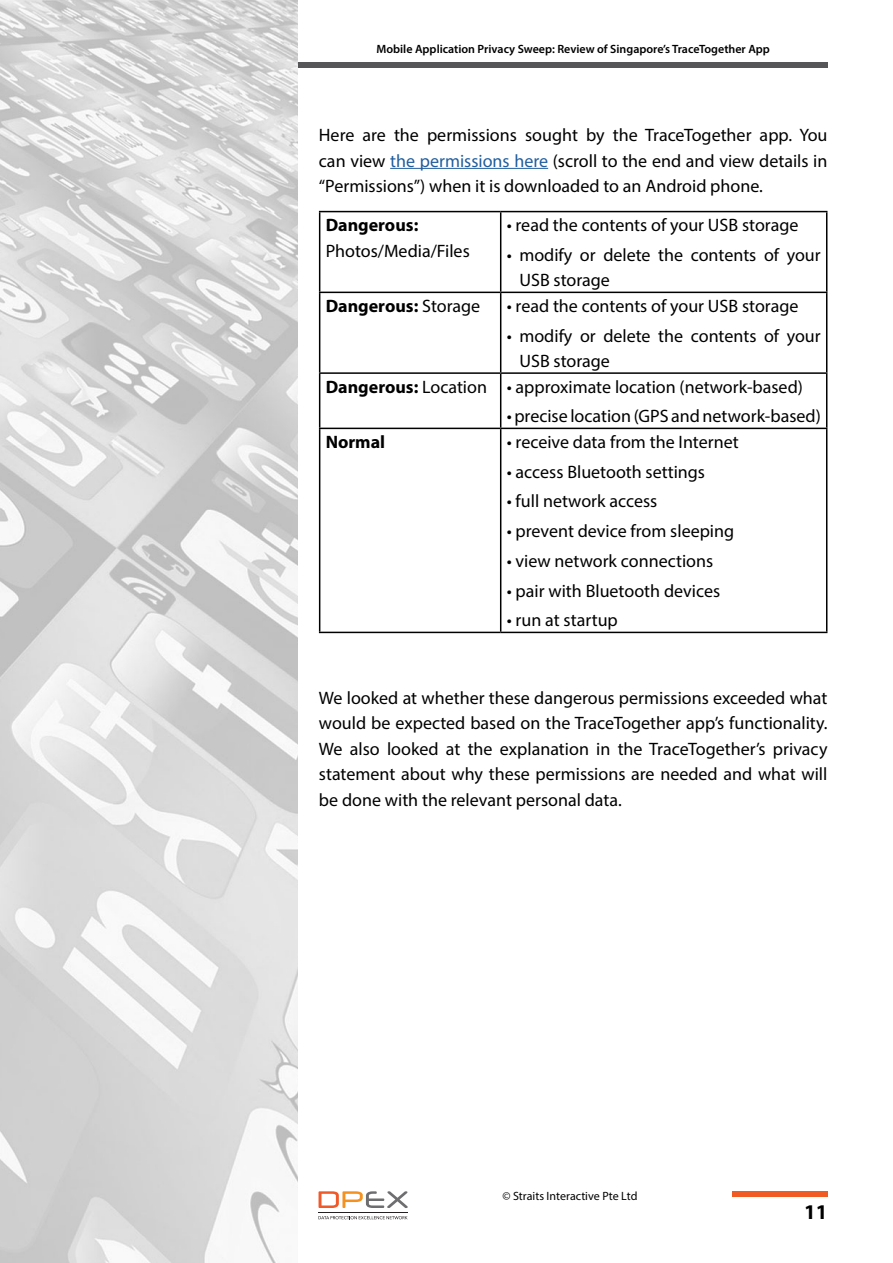
<style>
.page{position:relative;width:893px;height:1263px;background:#fff}
.page>*{position:absolute;margin:0;border:0;box-sizing:border-box;transform-origin:0 0}
.t1{font:700 21px "Myriad Pro";color:#000}
.t2{font:18px/25.5px "Myriad Pro";color:#000;text-align:justify}
.t3{font:700 18px "Myriad Pro";color:#000}
.t4{font:600 12px "Myriad Pro";color:#000}
.t5{font:12px "Myriad Pro";color:#000}
.s1{color:#215e9e}
.s2{font-weight:400}
.s3{font-weight:700}
</style>
<div class="page">
<div style="left:298px;top:63px;width:529px;height:5px;background:#565659"></div>
<div style="left:732px;top:1191px;width:95px;height:6px;background:#f15a22"></div>
<svg style="left:319px;top:1191px;width:89px;height:17px"></svg>
<hr style="left:318px;top:1212px;width:90px;height:1px;background:#241f21">
<svg style="left:318px;top:1216px;width:90px;height:3px"></svg>
<img style="left:0;top:0;width:298px;height:1263px">
<hr style="left:390px;top:168px;width:158px;height:1px;background:#215e9e">
<hr style="left:319px;top:211px;width:182px;height:1px;background:#000">
<hr style="left:319px;top:212px;width:1px;height:80px;background:#000">
<hr style="left:501px;top:211px;width:326px;height:1px;background:#000">
<hr style="left:500px;top:212px;width:1px;height:80px;background:#000">
<hr style="left:826px;top:212px;width:1px;height:80px;background:#000">
<hr style="left:319px;top:292px;width:182px;height:1px;background:#000">
<hr style="left:319px;top:293px;width:1px;height:79px;background:#000">
<hr style="left:501px;top:292px;width:326px;height:1px;background:#000">
<hr style="left:500px;top:293px;width:1px;height:79px;background:#000">
<hr style="left:826px;top:293px;width:1px;height:79px;background:#000">
<hr style="left:319px;top:372px;width:182px;height:2px;background:#000">
<hr style="left:319px;top:374px;width:1px;height:54px;background:#000">
<hr style="left:501px;top:372px;width:326px;height:2px;background:#000">
<hr style="left:500px;top:374px;width:1px;height:54px;background:#000">
<hr style="left:826px;top:374px;width:1px;height:54px;background:#000">
<hr style="left:319px;top:428px;width:182px;height:1px;background:#000">
<hr style="left:319px;top:429px;width:1px;height:203px;background:#000">
<hr style="left:501px;top:428px;width:326px;height:1px;background:#000">
<hr style="left:500px;top:429px;width:1px;height:203px;background:#000">
<hr style="left:826px;top:429px;width:1px;height:203px;background:#000">
<hr style="left:319px;top:632px;width:182px;height:1px;background:#000">
<hr style="left:501px;top:632px;width:326px;height:1px;background:#000">
<p class="t4" style="left:376px;top:42px;width:395px">Mobile Application Privacy Sweep: Review of Singapore’s TraceTogether App</p>
<p class="t2" style="left:319px;top:122px;width:510px">Here are the permissions sought by the TraceTogether app. You can view <span class="s1">the permissions here</span> (scroll to the end and view details in “Permissions”) when it is downloaded to an Android phone.</p>
<p class="t3" style="left:326px;top:213px;width:94px">Dangerous:</p>
<p class="t2" style="left:326px;top:238px;width:146px">Photos/Media/Files</p>
<p class="t2" style="left:507px;top:212px;width:293px">• read the contents of your USB storage</p>
<p class="t2" style="left:519px;top:242px;width:303px;text-indent:-13px">• modify or delete the contents of your<br>USB storage</p>
<p class="t3" style="left:326px;top:294px;width:156px">Dangerous: <span class="s2">Storage</span></p>
<p class="t2" style="left:507px;top:293px;width:293px">• read the contents of your USB storage</p>
<p class="t2" style="left:507px;top:323px;width:316px">• modify or delete the contents of your</p>
<p class="t2" style="left:519px;top:348px;width:92px">USB storage</p>
<p class="t2" style="left:326px;top:374px;width:479px"><span class="s3">Dangerous:</span> Location • approximate location (network-based)</p>
<p class="t2" style="left:507px;top:403px;width:316px">• precise location (GPS and network-based)</p>
<p class="t3" style="left:326px;top:430px;width:61px">Normal</p>
<p class="t2" style="left:507px;top:429px;width:233px">• receive data from the Internet</p>
<p class="t2" style="left:507px;top:459px;width:200px">• access Bluetooth settings</p>
<p class="t2" style="left:507px;top:488px;width:152px">• full network access</p>
<p class="t2" style="left:507px;top:518px;width:229px">• prevent device from sleeping</p>
<p class="t2" style="left:507px;top:548px;width:208px">• view network connections</p>
<p class="t2" style="left:507px;top:578px;width:215px">• pair with Bluetooth devices</p>
<p class="t2" style="left:507px;top:607px;width:113px">• run at startup</p>
<p class="t2" style="left:319px;top:685px;width:510px">We looked at whether these dangerous permissions exceeded what would be expected based on the TraceTogether app’s functionality.<br>We also looked at the explanation in the TraceTogether’s privacy statement about why these permissions are needed and what will be done with the relevant personal data.</p>
<p class="t5" style="left:502px;top:1189px;width:137px">© Straits Interactive Pte Ltd</p>
<p class="t1" style="left:804px;top:1198px;width:25px">11</p>
</div>
